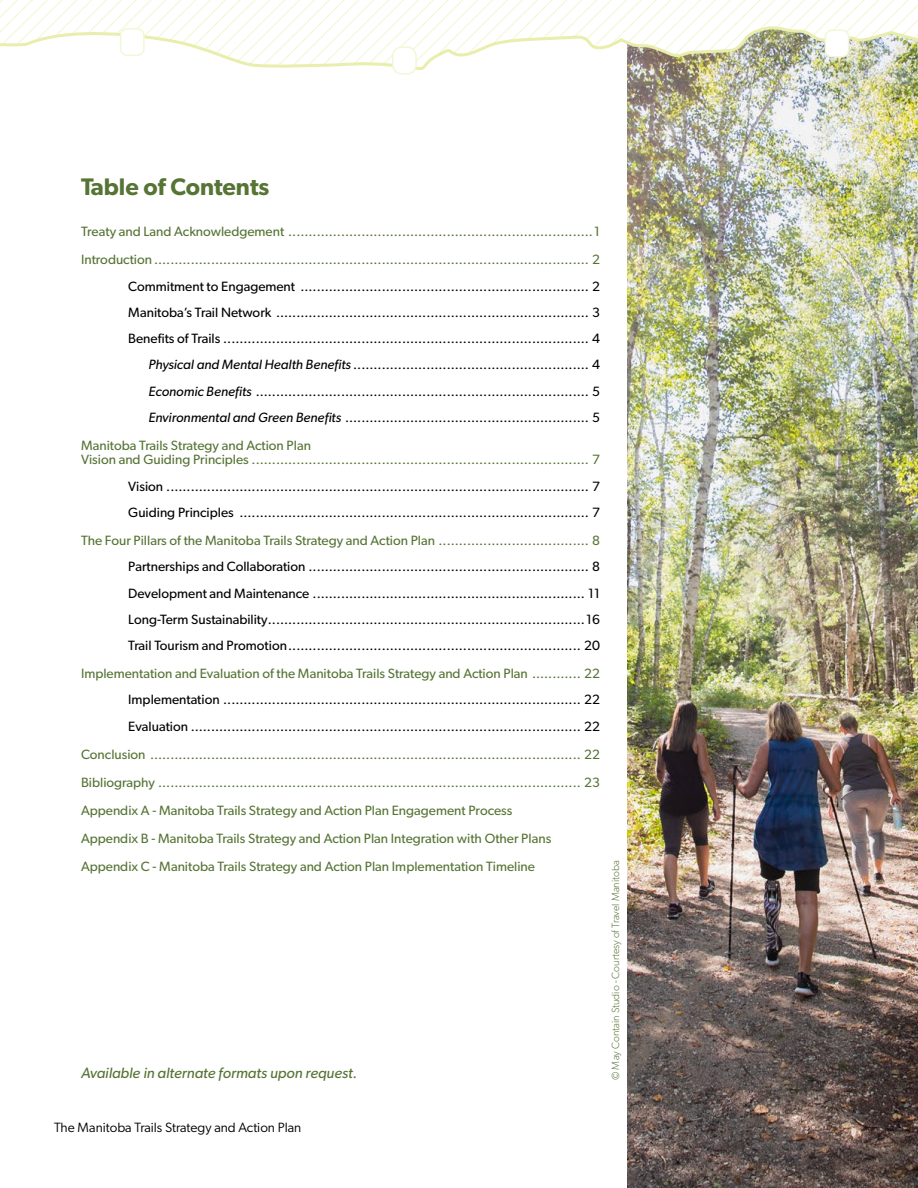
<style>
.page{position:relative;width:918px;height:1188px;background:#fff}
.page>*{position:absolute;margin:0;border:0;box-sizing:border-box;transform-origin:0 0}
.t1{font:600 24px "Gibson";color:#567434}
.TOC_H1{font:italic 15px "Gibson";color:#567434}
.t2{font:13.5px "Gibson";color:#000}
.t3{font:13.5px/14.5px "Gibson";color:#567434}
.t4{font:13.5px "Gibson";color:#000}
.p_-_caption{font:300 10.5px "Gibson";color:#567434}
.s1{font-style:italic}
</style>
<div class="page">
<img style="left:627px;top:70px;width:291px;height:1118px">
<svg style="left:0;top:0;width:918px;height:70px"></svg>
<div style="left:825px;top:30px;width:24px;height:27px;background:#fff;border-radius:7px"></div>
<div style="left:825px;top:29px;width:24px;height:28px;border:2px solid #f4f7d6;border-radius:7px"></div>
<div style="left:393px;top:47px;width:23px;height:27px;background:#fff;border-radius:8px"></div>
<div style="left:392px;top:47px;width:25px;height:28px;border:2px solid #f4f7d6;border-radius:8px"></div>
<div style="left:121px;top:29px;width:23px;height:26px;background:#fff;border-radius:7px"></div>
<div style="left:120px;top:28px;width:25px;height:28px;border:2px solid #f4f7d6;border-radius:7px"></div>
<h1 class="t1" style="left:81px;top:172px;width:190px">Table of Contents</h1>
<p class="t3" style="left:81px;top:224px;width:521px">Treaty and Land Acknowledgement ...........................................................................1</p>
<p class="t3" style="left:81px;top:252px;width:520px">Introduction ........................................................................................................... 2</p>
<p class="t2" style="left:128px;top:278px;width:473px">Commitment to Engagement ....................................................................... 2</p>
<p class="t2" style="left:128px;top:304px;width:473px">Manitoba’s Trail Network ............................................................................. 3</p>
<p class="t2" style="left:128px;top:330px;width:473px">Benefits of Trails .......................................................................................... 4</p>
<p class="t2" style="left:149px;top:357px;width:453px"><span class="s1">Physical and Mental Health Benefits</span> .......................................................... 4</p>
<p class="t2" style="left:149px;top:383px;width:453px"><span class="s1">Economic Benefits</span> .................................................................................. 5</p>
<p class="t2" style="left:149px;top:409px;width:453px"><span class="s1">Environmental and Green Benefits</span> ............................................................ 5</p>
<p class="t3" style="left:81px;top:438px;width:520px">Manitoba Trails Strategy and Action Plan<br>Vision and Guiding Principles ................................................................................... 7</p>
<p class="t2" style="left:128px;top:478px;width:473px">Vision ........................................................................................................ 7</p>
<p class="t2" style="left:128px;top:504px;width:473px">Guiding Principles ...................................................................................... 7</p>
<p class="t3" style="left:81px;top:533px;width:520px">The Four Pillars of the Manitoba Trails Strategy and Action Plan ..................................... 8</p>
<p class="t2" style="left:128px;top:559px;width:473px">Partnerships and Collaboration ..................................................................... 8</p>
<p class="t2" style="left:128px;top:585px;width:473px">Development and Maintenance ................................................................... 11</p>
<p class="t2" style="left:128px;top:611px;width:473px">Long-Term Sustainability..............................................................................16</p>
<p class="t2" style="left:128px;top:637px;width:473px">Trail Tourism and Promotion........................................................................ 20</p>
<p class="t3" style="left:81px;top:666px;width:520px">Implementation and Evaluation of the Manitoba Trails Strategy and Action Plan ............ 22</p>
<p class="t2" style="left:128px;top:692px;width:473px">Implementation ........................................................................................ 22</p>
<p class="t2" style="left:128px;top:718px;width:473px">Evaluation ................................................................................................ 22</p>
<p class="t3" style="left:81px;top:747px;width:520px">Conclusion .......................................................................................................... 22</p>
<p class="t3" style="left:81px;top:775px;width:520px">Bibliography ........................................................................................................ 23</p>
<p class="t3" style="left:81px;top:803px;width:433px">Appendix A - Manitoba Trails Strategy and Action Plan Engagement Process</p>
<p class="t3" style="left:81px;top:831px;width:472px">Appendix B - Manitoba Trails Strategy and Action Plan Integration with Other Plans</p>
<p class="t3" style="left:81px;top:859px;width:456px">Appendix C - Manitoba Trails Strategy and Action Plan Implementation Timeline</p>
<p class="TOC_H1" style="left:81px;top:1064px;width:278px">Available in alternate formats upon request.</p>
<p class="p_-_caption" style="left:609px;top:1080px;width:221px;rotate:-90deg">© May Contain Studio - Courtesy of Travel Manitoba</p>
<p class="t4" style="left:54px;top:1119px;width:249px">The Manitoba Trails Strategy and Action Plan</p>
</div>
